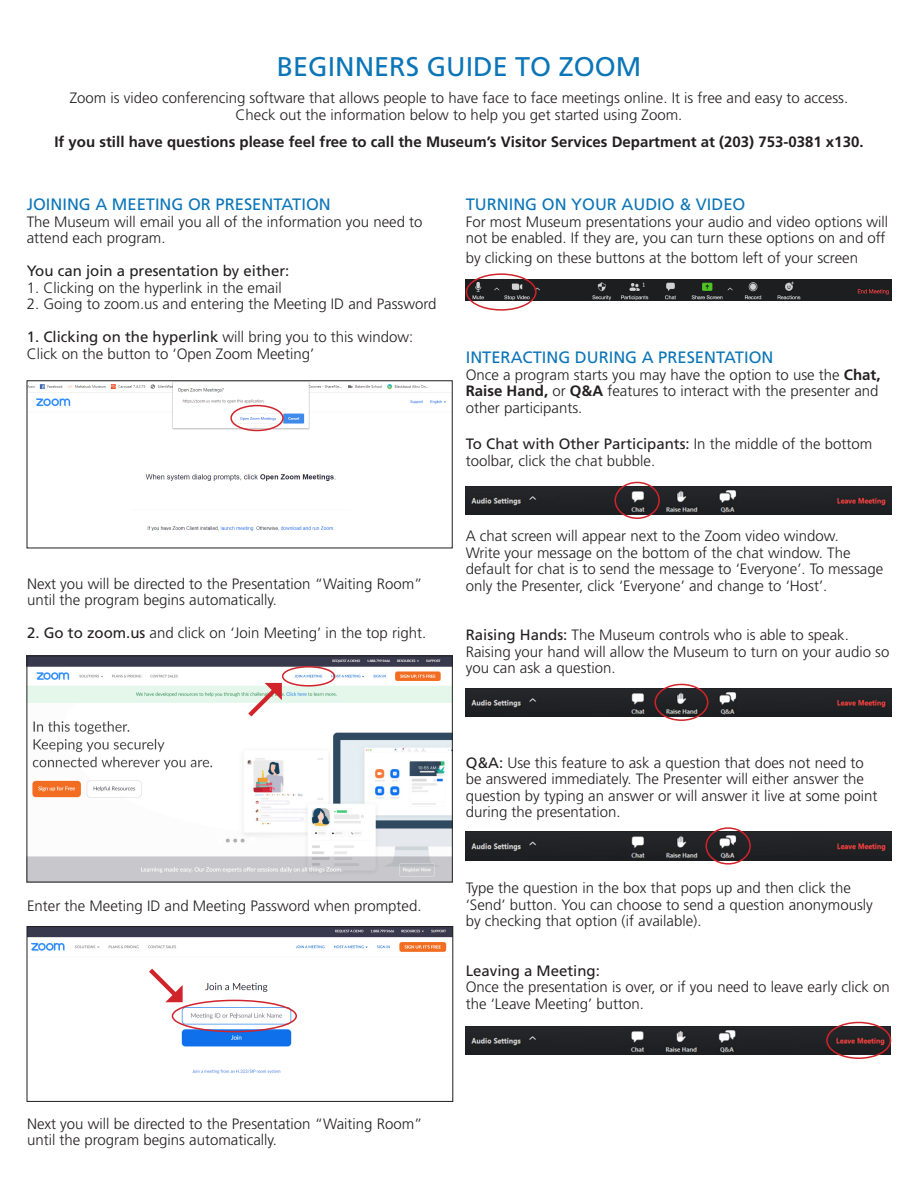
<style>
.page{position:relative;width:918px;height:1188px;background:#fff}
.page>*{position:absolute;margin:0;border:0;box-sizing:border-box;transform-origin:0 0}
.t1{font:27px "Frutiger LT Std";color:#0a75b7}
.t2{font:16.5px "Frutiger LT Std";color:#0a75b7}
.t3{font:300 15px/16.5px "Frutiger LT Std";color:#231f20}
.t4{font:700 15px "Frutiger LT Std";color:#231f20}
.t5{font:15px "Frutiger LT Std";color:#231f20}
.s1{font-weight:400}
.s2{font-weight:700}
</style>
<div class="page">
<img style="left:29px;top:383px;width:421px;height:148px">
<div style="left:230px;top:405px;width:54px;height:26px;border:2px solid #d1232a;border-radius:50%"></div>
<img style="left:29px;top:658px;width:422px;height:222px">
<div style="left:27px;top:656px;width:426px;height:226px;border:1px solid #231f20"></div>
<div style="left:282px;top:666px;width:53px;height:21px;border:2px solid #d1232a;border-radius:50%"></div>
<svg style="left:248px;top:683px;width:34px;height:34px"></svg>
<img style="left:29px;top:928px;width:422px;height:146px">
<div style="left:27px;top:926px;width:426px;height:176px;border:1px solid #231f20"></div>
<div style="left:172px;top:1000px;width:125px;height:32px;border:2px solid #d1232a;border-radius:50%"></div>
<svg style="left:149px;top:969px;width:34px;height:33px"></svg>
<img style="left:466px;top:279px;width:425px;height:21px">
<div style="left:466px;top:273px;width:71px;height:38px;border:2px solid #d1232a;border-radius:50%"></div>
<img style="left:466px;top:486px;width:425px;height:29px">
<div style="left:615px;top:482px;width:45px;height:37px;border:2px solid #d1232a;border-radius:50%"></div>
<img style="left:466px;top:688px;width:425px;height:29px">
<div style="left:654px;top:684px;width:54px;height:37px;border:2px solid #d1232a;border-radius:50%"></div>
<img style="left:466px;top:832px;width:425px;height:28px">
<div style="left:705px;top:827px;width:46px;height:38px;border:2px solid #d1232a;border-radius:50%"></div>
<img style="left:465px;top:1026px;width:426px;height:29px">
<div style="left:826px;top:1022px;width:65px;height:37px;border:2px solid #d1232a;border-radius:50%"></div>
<p class="t1" style="left:277px;top:51px;width:366px">BEGINNERS GUIDE TO ZOOM</p>
<p class="t3" style="left:70px;top:90px;width:780px">Zoom is video conferencing software that allows people to have face to face meetings online. It is free and easy to access.</p>
<p class="t3" style="left:236px;top:107px;width:448px">Check out the information below to help you get started using Zoom.</p>
<p class="t4" style="left:54px;top:133px;width:811px">If you still have questions please feel free to call the Museum’s Visitor Services Department at (203) 753-0381 x130.</p>
<p class="t2" style="left:27px;top:195px;width:306px">JOINING A MEETING OR PRESENTATION</p>
<p class="t3" style="left:27px;top:213px;width:397px">The Museum will email you all of the information you need to attend each program.</p>
<p class="t5" style="left:27px;top:262px;width:264px">You can join a presentation by either:</p>
<p class="t3" style="left:27px;top:279px;width:257px">1. Clicking on the hyperlink in the email</p>
<p class="t3" style="left:27px;top:296px;width:411px">2. Going to zoom.us and entering the Meeting ID and Password</p>
<p class="t3" style="left:27px;top:329px;width:388px"><span class="s1">1. Clicking on the hyperlink</span> will bring you to this window:</p>
<p class="t3" style="left:27px;top:345px;width:289px">Click on the button to ‘Open Zoom Meeting’</p>
<p class="t3" style="left:27px;top:575px;width:397px">Next you will be directed to the Presentation “Waiting Room” until the program begins automatically.</p>
<p class="t3" style="left:27px;top:625px;width:401px"><span class="s1">2. Go to zoom.us</span> and click on ‘Join Meeting’ in the top right.</p>
<p class="t2" style="left:466px;top:195px;width:281px">TURNING ON YOUR AUDIO &amp; VIDEO</p>
<p class="t3" style="left:466px;top:213px;width:424px">For most Museum presentations your audio and video options will not be enabled. If they are, you can turn these options on and off</p>
<p class="t3" style="left:466px;top:250px;width:394px">by clicking on these buttons at the bottom left of your screen</p>
<p class="t2" style="left:466px;top:348px;width:309px">INTERACTING DURING A PRESENTATION</p>
<p class="t3" style="left:466px;top:367px;width:416px">Once a program starts you may have the option to use the <span class="s2">Chat,<br>Raise Hand,</span> or <span class="s2">Q&amp;A</span> features to interact with the presenter and other participants.</p>
<p class="t3" style="left:466px;top:436px;width:408px"><span class="s1">To Chat with Other Participants:</span> In the middle of the bottom toolbar, click the chat bubble.</p>
<p class="t3" style="left:466px;top:528px;width:375px">A chat screen will appear next to the Zoom video window.</p>
<p class="t3" style="left:466px;top:544px;width:419px">Write your message on the bottom of the chat window. The default for chat is to send the message to ‘Everyone’. To message only the Presenter, click ‘Everyone’ and change to ‘Host’.</p>
<p class="t3" style="left:466px;top:627px;width:425px"><span class="s1">Raising Hands:</span> The Museum controls who is able to speak.<br>Raising your hand will allow the Museum to turn on your audio so you can ask a question.</p>
<p class="t3" style="left:27px;top:897px;width:396px">Enter the Meeting ID and Meeting Password when prompted.</p>
<p class="t3" style="left:466px;top:754px;width:413px"><span class="s1">Q&amp;A:</span> Use this feature to ask a question that does not need to be answered immediately. The Presenter will either answer the question by typing an answer or will answer it live at some point during the presentation.</p>
<p class="t3" style="left:466px;top:880px;width:409px">Type the question in the box that pops up and then click the ‘Send’ button. You can choose to send a question anonymously by checking that option (if available).</p>
<p class="t5" style="left:466px;top:962px;width:136px">Leaving a Meeting:</p>
<p class="t3" style="left:466px;top:979px;width:426px">Once the presentation is over, or if you need to leave early click on the ‘Leave Meeting’ button.</p>
<p class="t3" style="left:27px;top:1115px;width:397px">Next you will be directed to the Presentation “Waiting Room” until the program begins automatically.</p>
</div>
